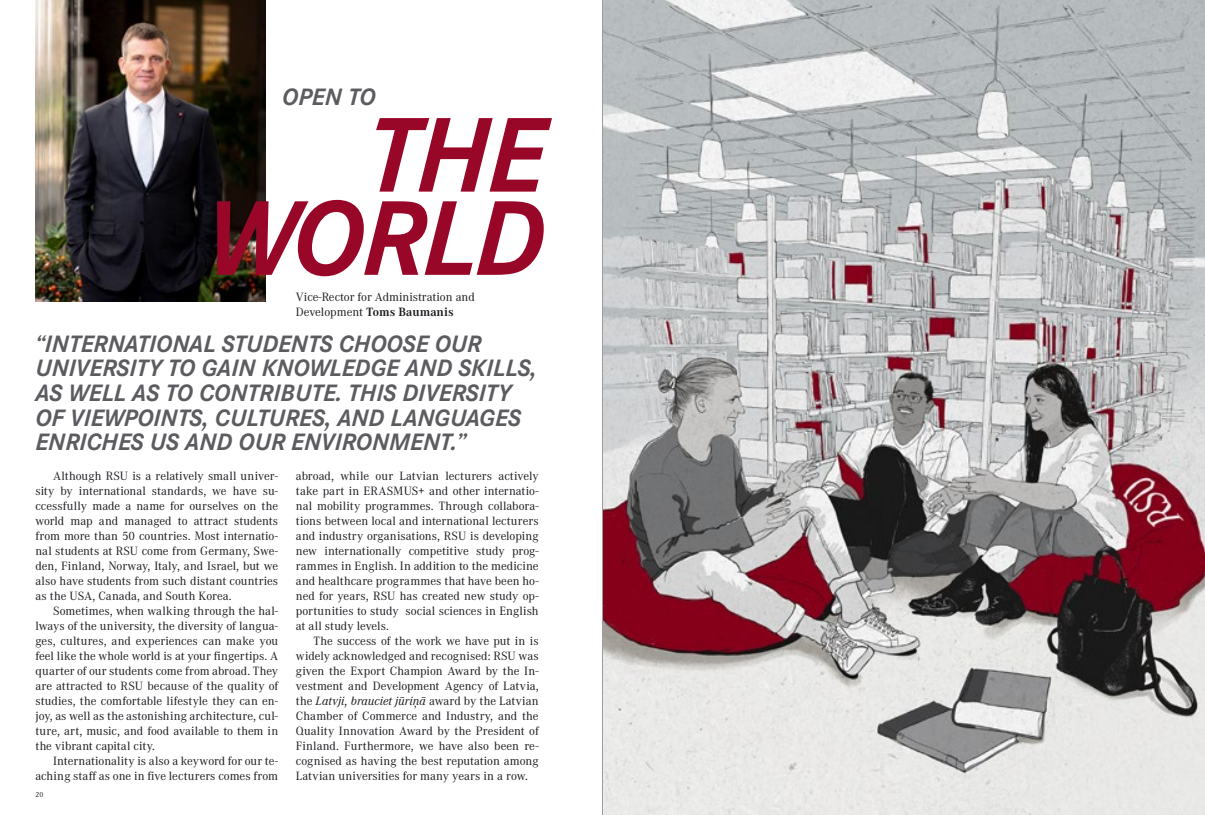
<style>
.page{position:relative;width:1205px;height:815px;background:#fff}
.page>*{position:absolute;margin:0;border:0;box-sizing:border-box;transform-origin:0 0}
.t1{font:italic 700 110.25px/83.2px "Corporate S";letter-spacing:-.025em;color:#990728;text-align:right}
.t2{font:italic 700 24.62px/24.6px "Corporate S";color:#5c5b60}
.t3{font:12.5px/15px "Corporate A";color:#1b1c20;text-align:justify}
.t4{font:7.5px "Corporate A";color:#1b1c20}
.s1{font-weight:700}
.s2{font-style:italic}
</style>
<div class="page">
<img style="left:603px;top:0;width:602px;height:815px">
<img style="left:35px;top:0;width:231px;height:301px">
<hr style="left:602px;top:0;width:1px;height:815px;background:#9c9c9d">
<h2 class="t2" style="left:282px;top:85px;width:95px">OPEN TO</h2>
<h1 class="t1" style="left:205px;top:116px;width:341px">THE<br>WORLD</h1>
<p class="t3" style="left:296px;top:290px;width:180px">Vice-Rector for Administration and<br>Development <span class="s1">Toms Baumanis</span></p>
<h2 class="t2" style="left:35px;top:332px;width:503px">“INTERNATIONAL STUDENTS CHOOSE OUR UNIVERSITY TO GAIN KNOWLEDGE AND SKILLS, AS WELL AS TO CONTRIBUTE. THIS DIVERSITY OF VIEWPOINTS, CULTURES, AND LANGUAGES ENRICHES US AND OUR ENVIRONMENT.”</h2>
<p class="t3" style="left:35px;top:468px;width:244px;text-indent:18px">Although RSU is a relatively small univer&shy;sity by international standards, we have su&shy;ccessfully made a name for ourselves on the world map and managed to attract students from more than 50 countries. Most internatio&shy;nal students at RSU come from Germany, Swe&shy;den, Finland, Norway, Italy, and Israel, but we also have students from such distant countries as the USA, Canada, and South Korea.</p>
<p class="t3" style="left:35px;top:603px;width:244px;text-indent:18px">Sometimes, when walking through the hal&shy;lways of the university, the diversity of langua&shy;ges, cultures, and experiences can make you feel like the whole world is at your fingertips. A quarter of our students come from abroad. They are attracted to RSU because of the quality of studies, the comfortable lifestyle they can en&shy;joy, as well as the astonishing architecture, cul&shy;ture, art, music, and food available to them in the vibrant capital city.</p>
<p class="t3" style="left:35px;top:753px;width:244px;text-align:right">Internationality is also a keyword for our te&shy;aching staff as one in five lecturers comes from</p>
<p class="t4" style="left:35px;top:791px;width:9px">20</p>
<p class="t3" style="left:296px;top:468px;width:244px">abroad, while our Latvian lecturers actively take part in ERASMUS+ and other internatio&shy;nal mobility programmes. Through collabora&shy;tions between local and international lecturers and industry organisations, RSU is developing new internationally competitive study prog&shy;rammes in English. In addition to the medicine and healthcare programmes that have been ho&shy;ned for years, RSU has created new study op&shy;portunities to study social sciences in English at all study levels.</p>
<p class="t3" style="left:296px;top:633px;width:244px;text-indent:18px">The success of the work we have put in is widely acknowledged and recognised: RSU was given the Export Champion Award by the In&shy;vestment and Development Agency of Latvia, the <span class="s2">Latvji, brauciet jūriņā</span> award by the Latvian Chamber of Commerce and Industry, and the Quality Innovation Award by the President of Finland. Furthermore, we have also been re&shy;cognised as having the best reputation among Latvian universities for many years in a row.</p>
</div>
